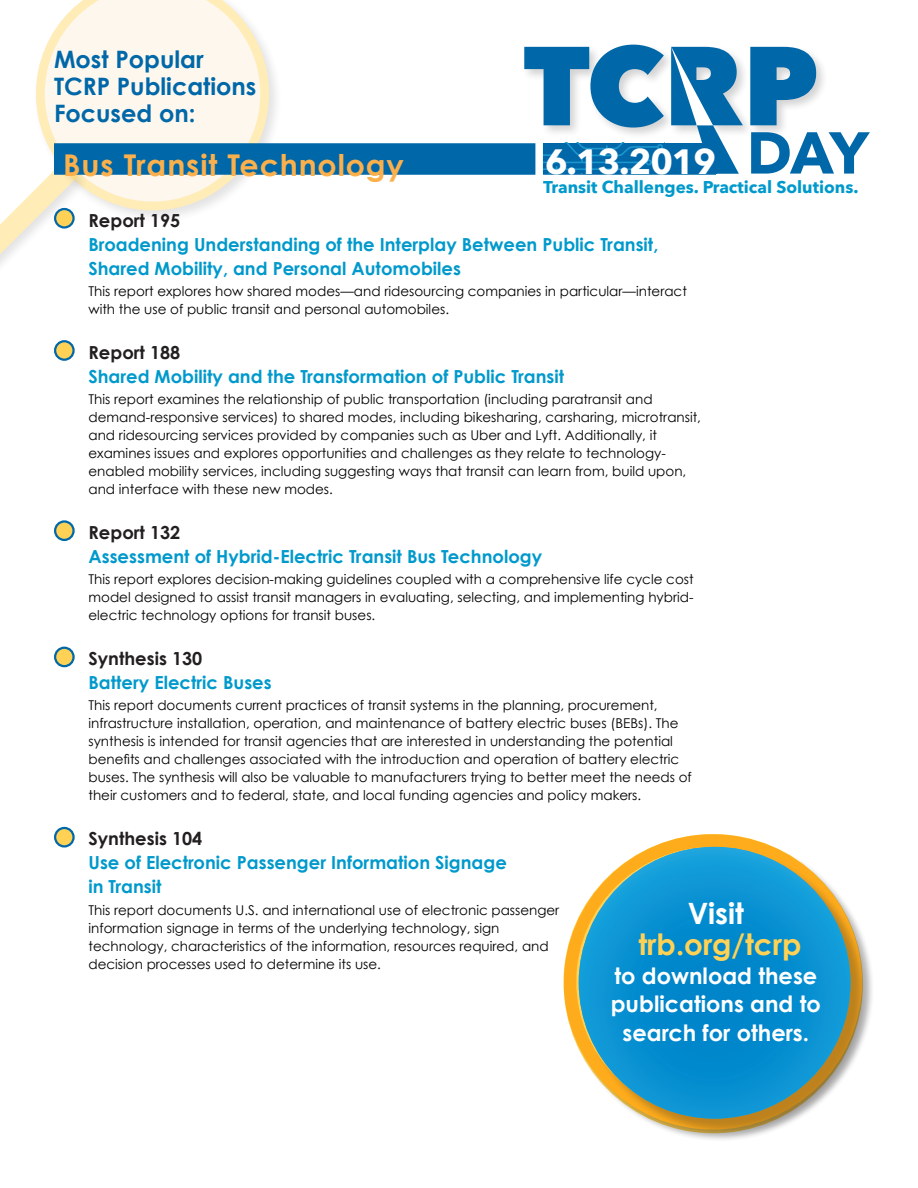
<style>
.page{position:relative;width:918px;height:1188px;background:#fff}
.page>*{position:absolute;margin:0;border:0;box-sizing:border-box;transform-origin:0 0}
.t1{font:800 110.85px "Avenir Next";color:#0068a9}
.t2{font:700 58.35px "Avenir Next";color:#0068a9}
.t3{font:700 35.1px "Avenir Next";letter-spacing:-.03em;color:#fff}
.Ruled_Header{font:700 30px "Century Gothic";letter-spacing:.03em;color:#fbb04b}
.t4{font:700 29.4px/31.5px "Century Gothic";color:#ffd255;text-align:center}
.Header_Intro{font:700 24px/27px "Century Gothic";color:#0068a9}
.t5{font:700 22.5px/28.5px "Century Gothic";color:#fff;text-align:center}
.Report_Title{font:700 18px/24px "Century Gothic";color:#09c}
.Report_Number{font:700 18px "Century Gothic";color:#231f20}
.t6{font:700 16.95px "Avenir Next";color:#09c}
.Report_Description{font:13.5px/18px "Century Gothic";color:#000}
.s1{color:#fff}
</style>
<div class="page">
<svg style="left:0;top:193px;width:73px;height:167px"></svg>
<div style="left:32px;top:0;width:250px;height:224px;background:#231f20;opacity:.3"></div>
<svg style="left:36px;top:0;width:233px;height:210px"></svg>
<svg style="left:563px;top:834px;width:309px;height:219px"></svg>
<div style="left:581px;top:850px;width:288px;height:287px;background:#231f20;opacity:.3"></div>
<img style="left:579px;top:847px;width:271px;height:272px;border-radius:136px">
<div style="left:54px;top:143px;width:662px;height:32px;background:#0068a9"></div>
<svg style="left:55px;top:209px;width:19px;height:18px"></svg>
<div style="left:54px;top:208px;width:21px;height:21px;border:2px solid #0068a9;border-radius:50%"></div>
<svg style="left:55px;top:341px;width:19px;height:19px"></svg>
<div style="left:54px;top:340px;width:21px;height:21px;border:2px solid #0068a9;border-radius:50%"></div>
<svg style="left:55px;top:522px;width:19px;height:18px"></svg>
<div style="left:54px;top:520px;width:21px;height:21px;border:2px solid #0068a9;border-radius:50%"></div>
<svg style="left:55px;top:648px;width:19px;height:18px"></svg>
<div style="left:54px;top:647px;width:21px;height:20px;border:2px solid #0068a9;border-radius:50%"></div>
<svg style="left:55px;top:828px;width:19px;height:18px"></svg>
<div style="left:54px;top:827px;width:21px;height:21px;border:2px solid #0068a9;border-radius:50%"></div>
<div style="left:521px;top:42px;width:307px;height:98px;background:#231f20;opacity:.2"></div>
<svg style="left:671px;top:47px;width:68px;height:127px"></svg>
<svg style="left:543px;top:143px;width:120px;height:31px"></svg>
<div style="left:535px;top:129px;width:8px;height:58px;background:#fff"></div>
<p class="t1" style="left:524px;top:18px;width:297px">TCRP</p>
<p class="Header_Intro" style="left:54px;top:45px;width:204px">Most Popular<br>TCRP Publications<br>Focused on:</p>
<p class="Ruled_Header" style="left:63px;top:146px;width:342px">Bus Transit Technology</p>
<p class="Report_Number" style="left:88px;top:209px;width:93px">Report 195</p>
<p class="Report_Title" style="left:88px;top:232px;width:571px">Broadening Understanding of the Interplay Between Public Transit,<br>Shared Mobility, and Personal Automobiles</p>
<p class="Report_Description" style="left:88px;top:282px;width:600px">This report explores how shared modes—and ridesourcing companies in particular—interact with the use of public transit and personal automobiles.</p>
<p class="Report_Number" style="left:88px;top:341px;width:93px">Report 188</p>
<p class="Report_Title" style="left:89px;top:364px;width:477px">Shared Mobility and the Transformation of Public Transit</p>
<p class="Report_Description" style="left:88px;top:390px;width:614px">This report examines the relationship of public transportation (including paratransit and demand-responsive services) to shared modes, including bikesharing, carsharing, microtransit, and ridesourcing services provided by companies such as Uber and Lyft. Additionally, it examines issues and explores opportunities and challenges as they relate to technology&shy;enabled mobility services, including suggesting ways that transit can learn from, build upon, and interface with these new modes.</p>
<p class="Report_Number" style="left:88px;top:521px;width:93px">Report 132</p>
<p class="Report_Title" style="left:89px;top:544px;width:455px">Assessment of Hybrid-Electric Transit Bus Technology</p>
<p class="Report_Description" style="left:88px;top:570px;width:607px;text-align:justify">This report explores decision-making guidelines coupled with a comprehensive life cycle cost model designed to assist transit managers in evaluating, selecting, and implementing hybrid&shy;electric technology options for transit buses.</p>
<p class="Report_Number" style="left:88px;top:647px;width:115px">Synthesis 130</p>
<p class="Report_Title" style="left:89px;top:670px;width:185px">Battery Electric Buses</p>
<p class="Report_Description" style="left:88px;top:696px;width:605px">This report documents current practices of transit systems in the planning, procurement, infrastructure installation, operation, and maintenance of battery electric buses (BEBs). The synthesis is intended for transit agencies that are interested in understanding the potential benefits and challenges associated with the introduction and operation of battery electric buses. The synthesis will also be valuable to manufacturers trying to better meet the needs of their customers and to federal, state, and local funding agencies and policy makers.</p>
<p class="Report_Number" style="left:88px;top:828px;width:115px">Synthesis 104</p>
<p class="Report_Title" style="left:88px;top:851px;width:420px">Use of Electronic Passenger Information Signage in Transit</p>
<p class="Report_Description" style="left:88px;top:901px;width:472px">This report documents U.S. and international use of electronic passenger information signage in terms of the underlying technology, sign technology, characteristics of the information, resources required, and decision processes used to determine its use.</p>
<p class="t2" style="left:747px;top:103px;width:123px">DAY</p>
<p class="t3" style="left:545px;top:131px;width:173px">6.13.2019</p>
<p class="t6" style="left:543px;top:172px;width:317px">Transit Challenges. Practical Solutions.</p>
<p class="t4" style="left:638px;top:897px;width:165px"><span class="s1">Visit </span>trb.org/tcrp</p>
<p class="t5" style="left:611px;top:961px;width:212px">to download these publications and to search for others.</p>
</div>
